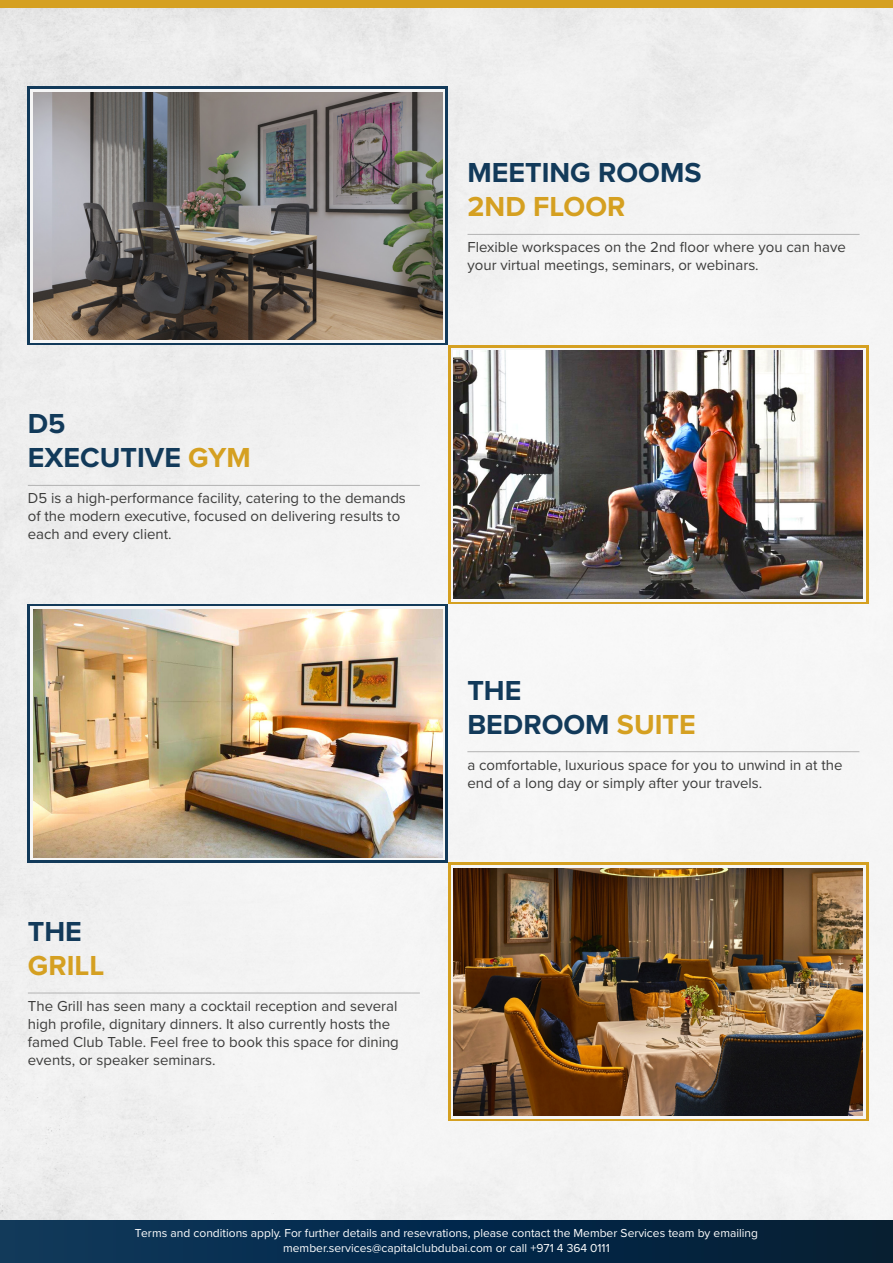
<style>
.page{position:relative;width:893px;height:1263px;background:#fff}
.page>*{position:absolute;margin:0;border:0;box-sizing:border-box;transform-origin:0 0}
.t1{font:700 28.5px/34.2px "Proxima Nova";color:#123a5a}
.t2{font:700 28.5px "Proxima Nova";color:#d5a021}
.t3{font:15px/18px "Proxima Nova";color:#3c3c3b}
.t4{font:12px/14.4px "Proxima Nova";color:#fff;text-align:center}
.s1{color:#d5a021}
</style>
<div class="page">
<div style="left:0;top:7px;width:893px;height:1213px;background:#f3f3f3"></div>
<div style="left:0;top:0;width:893px;height:7px;background:#d5a021"></div>
<div style="left:0;top:1220px;width:893px;height:43px;background:linear-gradient(to right,#0c385e,#011c34)"></div>
<svg style="left:448px;top:862px;width:420px;height:259px;fill:#d5a021"></svg>
<div style="left:451px;top:865px;width:414px;height:253px;background:#f6f6f6"></div>
<img style="left:453px;top:868px;width:410px;height:248px">
<hr style="left:28px;top:993px;width:392px;height:1px;background:#b2b2b2">
<svg style="left:28px;top:87px;width:420px;height:258px;fill:#123a5a"></svg>
<div style="left:31px;top:89px;width:414px;height:253px;background:#f6f6f6"></div>
<img style="left:33px;top:92px;width:409px;height:248px">
<hr style="left:467px;top:234px;width:392px;height:1px;background:#b2b2b2">
<svg style="left:28px;top:604px;width:420px;height:258px;background:#2e516d"></svg>
<svg style="left:30px;top:607px;width:415px;height:253px;fill:#f6f6f6"></svg>
<img style="left:33px;top:609px;width:409px;height:248px">
<hr style="left:467px;top:751px;width:392px;height:1px;background:#b2b2b2">
<svg style="left:448px;top:345px;width:420px;height:259px;fill:#d5a021"></svg>
<svg style="left:451px;top:348px;width:414px;height:253px;fill:#f6f6f6"></svg>
<img style="left:453px;top:351px;width:410px;height:247px">
<hr style="left:28px;top:485px;width:392px;height:1px;background:#b2b2b2">
<h1 class="t1" style="left:28px;top:406px;width:225px">D5<br>EXECUTIVE <span class="s1">GYM</span></h1>
<p class="t3" style="left:28px;top:489px;width:380px">D5 is a high-performance facility, catering to the demands of the modern executive, focused on delivering results to each and every client.</p>
<h1 class="t1" style="left:28px;top:913px;width:56px">THE</h1>
<h1 class="t2" style="left:28px;top:944px;width:78px">GRILL</h1>
<p class="t3" style="left:28px;top:996px;width:373px">The Grill has seen many a cocktail reception and several high profile, dignitary dinners. It also currently hosts the famed Club Table. Feel free to book this space for dining events, or speaker seminars.</p>
<h1 class="t1" style="left:467px;top:155px;width:235px">MEETING ROOMS</h1>
<h1 class="t2" style="left:467px;top:186px;width:159px">2ND FLOOR</h1>
<p class="t3" style="left:467px;top:238px;width:380px">Flexible workspaces on the 2nd floor where you can have your virtual meetings, seminars, or webinars.</p>
<h1 class="t1" style="left:467px;top:672px;width:230px">THE<br>BEDROOM <span class="s1">SUITE</span></h1>
<p class="t3" style="left:467px;top:755px;width:377px">a comfortable, luxurious space for you to unwind in at the end of a long day or simply after your travels.</p>
<p class="t4" style="left:135px;top:1225px;width:624px">Terms and conditions apply. For further details and resevrations, please contact the Member Services team by emailing member.services@capitalclubdubai.com or call +971 4 364 0111</p>
</div>
